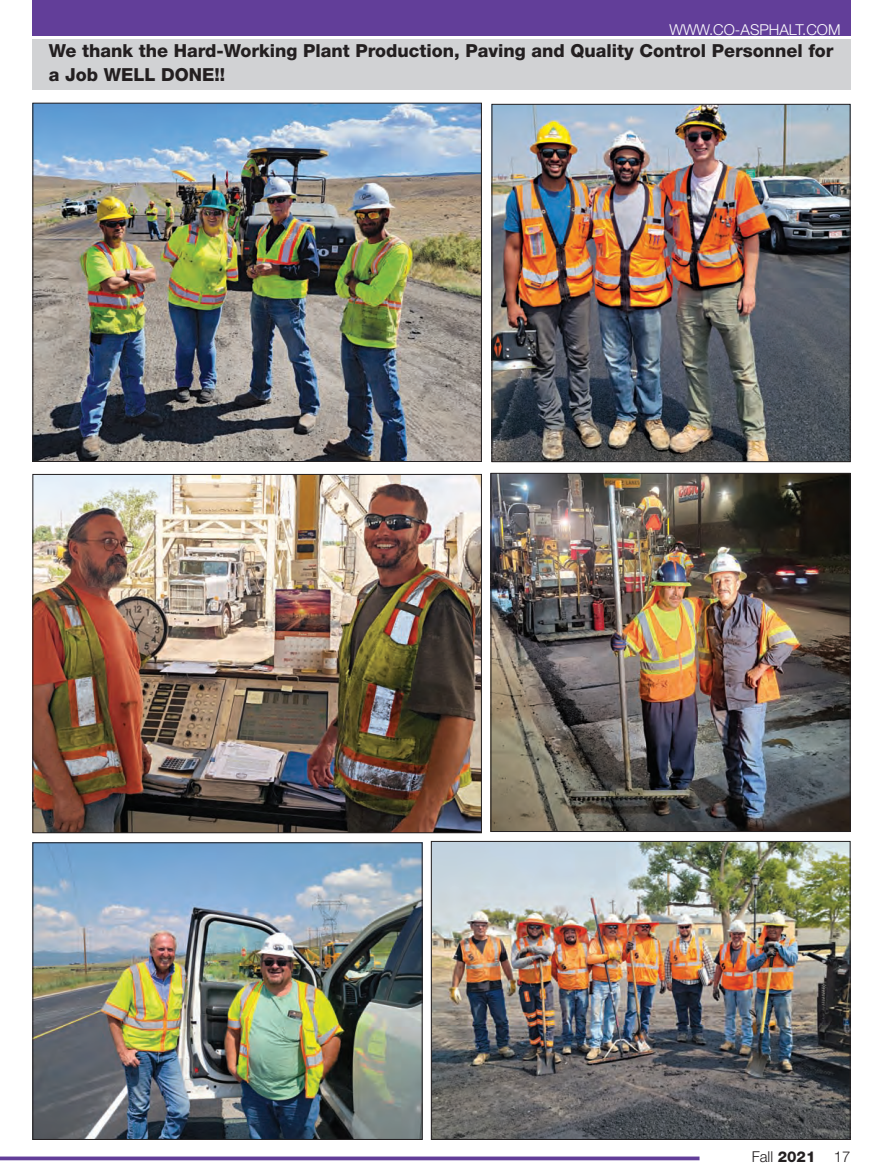
<style>
.page{position:relative;width:883px;height:1175px;background:#fff}
.page>*{position:absolute;margin:0;border:0;box-sizing:border-box;transform-origin:0 0}
.t1{font:800 18px/24px "Helvetica Neue";color:#231f20}
.t2{font:300 15px "Helvetica Neue";color:#fff}
.t3{font:300 15px "Helvetica Neue";color:#231f20}
.s1{font-weight:800}
</style>
<div class="page">
<svg style="left:0;top:1156px;width:699px;height:4px;background:#7758a7"></svg>
<div style="left:32px;top:0;width:818px;height:35px;background:#623e99"></div>
<div style="left:32px;top:39px;width:818px;height:51px;background:#d1d2d4"></div>
<img style="left:34px;top:105px;width:446px;height:355px">
<img style="left:492px;top:475px;width:356px;height:355px">
<div style="left:490px;top:473px;width:360px;height:359px;border:1px solid #231f20"></div>
<img style="left:493px;top:106px;width:356px;height:354px">
<div style="left:491px;top:104px;width:360px;height:358px;border:1px solid #231f20"></div>
<img style="left:34px;top:844px;width:387px;height:293px">
<div style="left:32px;top:842px;width:391px;height:297px;border:1px solid #231f20"></div>
<img style="left:433px;top:843px;width:416px;height:294px">
<div style="left:431px;top:841px;width:420px;height:298px;border:1px solid #231f20"></div>
<img style="left:34px;top:476px;width:446px;height:355px">
<p class="t2" style="left:669px;top:20px;width:173px">WWW.CO-ASPHALT.COM</p>
<p class="t1" style="left:49px;top:40px;width:786px">We thank the Hard-Working Plant Production, Paving and Quality Control Personnel for a Job WELL DONE!!</p>
<p class="t3" style="left:752px;top:1147px;width:100px">Fall <span class="s1">2021</span> 17</p>
</div>
